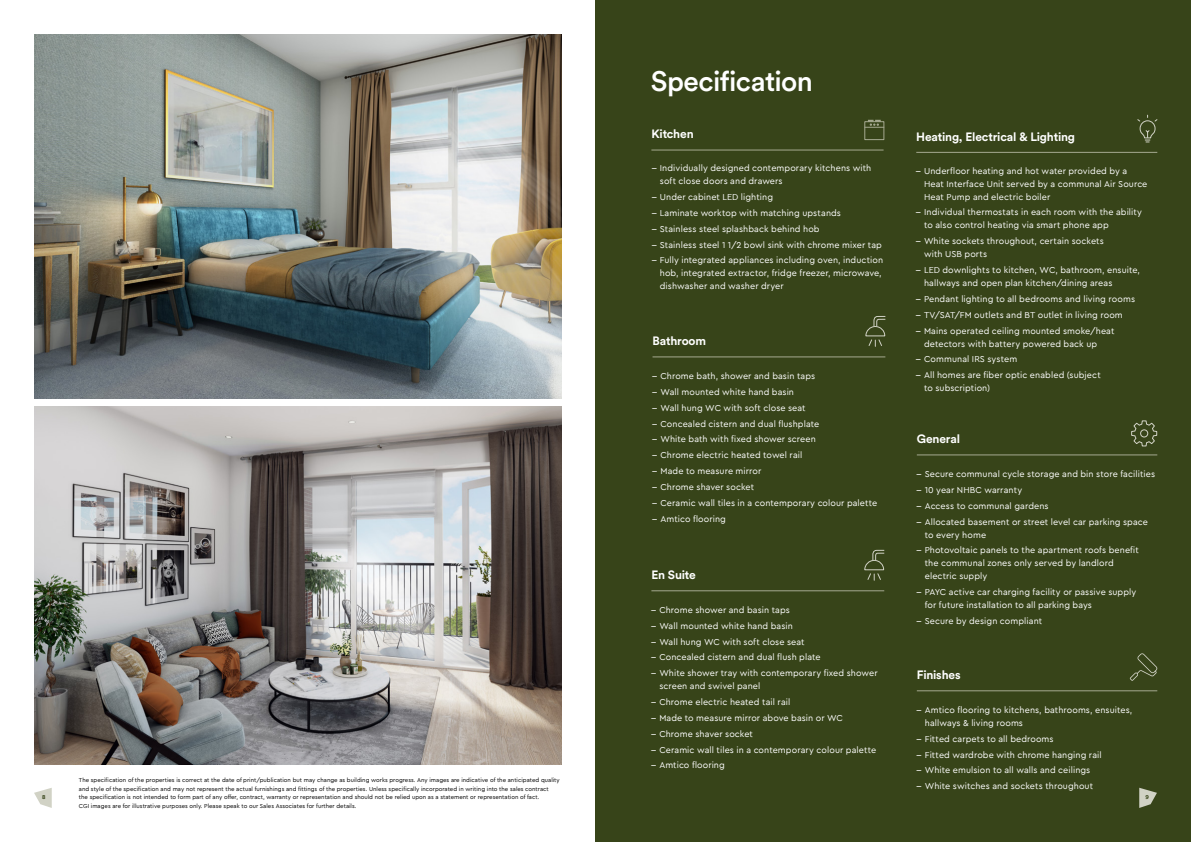
<style>
.page{position:relative;width:1191px;height:842px;background:#fff}
.page>*{position:absolute;margin:0;border:0;box-sizing:border-box;transform-origin:0 0}
.t1{font:500 28px "Circular Std";letter-spacing:-.02em;color:#fff}
.t2{font:700 12px "Circular Std";letter-spacing:-.015em;color:#fff}
.t3{font:9px/13px "Circular Std Regular";letter-spacing:.01em;color:#fff}
.t4{font:6px/8.5px "Circular Std Regular";color:#000}
.t5{font:700 6px "Circular Std";color:#374419}
.s1{font-family:"Circular Std"}
</style>
<div class="page">
<div style="left:595px;top:0;width:596px;height:842px;background:#374419"></div>
<hr style="left:651px;top:150px;width:232px;height:1px;background:#a5a990">
<div style="left:864px;top:121px;width:20px;height:19px;border:1px solid #a5a990"></div>
<svg style="left:864px;top:120px;width:20px;height:8px"></svg>
<hr style="left:916px;top:152px;width:241px;height:1px;background:#a5a990">
<svg style="left:1137px;top:115px;width:21px;height:28px"></svg>
<hr style="left:652px;top:356px;width:233px;height:1px;background:#a5a990">
<svg style="left:865px;top:316px;width:21px;height:30px"></svg>
<hr style="left:651px;top:590px;width:233px;height:1px;background:#a5a990">
<svg style="left:864px;top:550px;width:21px;height:30px"></svg>
<hr style="left:916px;top:454px;width:241px;height:1px;background:#a5a990">
<svg style="left:1131px;top:420px;width:26px;height:27px"></svg>
<hr style="left:916px;top:690px;width:241px;height:1px;background:#a5a990">
<svg style="left:1129px;top:653px;width:28px;height:28px"></svg>
<img style="left:34px;top:34px;width:527px;height:364px">
<img style="left:34px;top:407px;width:527px;height:357px">
<svg style="left:34px;top:788px;width:18px;height:20px"></svg>
<svg style="left:1139px;top:788px;width:18px;height:20px"></svg>
<h1 class="t1" style="left:651px;top:63px;width:164px">Specification</h1>
<h2 class="t2" style="left:651px;top:126px;width:44px">Kitchen</h2>
<p class="t3" style="left:660px;top:161px;width:213px;text-indent:-9px"><span class="s1">–</span> Individually designed contemporary kitchens with soft close doors and drawers</p>
<p class="t3" style="left:651px;top:190px;width:123px"><span class="s1">–</span> Under cabinet LED lighting</p>
<p class="t3" style="left:651px;top:206px;width:191px"><span class="s1">–</span> Laminate worktop with matching upstands</p>
<p class="t3" style="left:651px;top:222px;width:170px"><span class="s1">–</span> Stainless steel splashback behind hob</p>
<p class="t3" style="left:651px;top:238px;width:232px"><span class="s1">–</span> Stainless steel 1 1/2 bowl sink with chrome mixer tap</p>
<p class="t3" style="left:660px;top:253px;width:225px;text-indent:-9px"><span class="s1">–</span> Fully integrated appliances including oven, induction hob, integrated extractor, fridge freezer, microwave, dishwasher and washer dryer</p>
<h2 class="t2" style="left:916px;top:129px;width:160px">Heating, Electrical &amp; Lighting</h2>
<p class="t3" style="left:924px;top:164px;width:225px;text-indent:-9px"><span class="s1">–</span> Underfloor heating and hot water provided by a<br>Heat Interface Unit served by a communal Air Source<br>Heat Pump and electric boiler</p>
<p class="t3" style="left:924px;top:205px;width:219px;text-indent:-9px"><span class="s1">–</span> Individual thermostats in each room with the ability to also control heating via smart phone app</p>
<p class="t3" style="left:924px;top:234px;width:181px;text-indent:-9px"><span class="s1">–</span> White sockets throughout, certain sockets with USB ports</p>
<p class="t3" style="left:924px;top:263px;width:217px;text-indent:-9px"><span class="s1">–</span> LED downlights to kitchen, WC, bathroom, ensuite, hallways and open plan kitchen/dining areas</p>
<p class="t3" style="left:915px;top:292px;width:221px"><span class="s1">–</span> Pendant lighting to all bedrooms and living rooms</p>
<p class="t3" style="left:915px;top:308px;width:209px"><span class="s1">–</span> TV/SAT/FM outlets and BT outlet in living room</p>
<p class="t3" style="left:924px;top:324px;width:192px;text-indent:-9px"><span class="s1">–</span> Mains operated ceiling mounted smoke/heat detectors with battery powered back up</p>
<p class="t3" style="left:915px;top:352px;width:103px"><span class="s1">–</span> Communal IRS system</p>
<p class="t3" style="left:924px;top:368px;width:178px;text-indent:-9px"><span class="s1">–</span> All homes are fiber optic enabled (subject to subscription)</p>
<h2 class="t2" style="left:652px;top:333px;width:55px">Bathroom</h2>
<p class="t3" style="left:652px;top:369px;width:165px"><span class="s1">–</span> Chrome bath, shower and basin taps</p>
<p class="t3" style="left:652px;top:385px;width:144px"><span class="s1">–</span> Wall mounted white hand basin</p>
<p class="t3" style="left:652px;top:401px;width:155px"><span class="s1">–</span> Wall hung WC with soft close seat</p>
<p class="t3" style="left:652px;top:417px;width:169px"><span class="s1">–</span> Concealed cistern and dual flushplate</p>
<p class="t3" style="left:652px;top:432px;width:165px"><span class="s1">–</span> White bath with fixed shower screen</p>
<p class="t3" style="left:652px;top:448px;width:152px"><span class="s1">–</span> Chrome electric heated towel rail</p>
<p class="t3" style="left:652px;top:464px;width:111px"><span class="s1">–</span> Made to measure mirror</p>
<p class="t3" style="left:652px;top:480px;width:104px"><span class="s1">–</span> Chrome shaver socket</p>
<p class="t3" style="left:652px;top:496px;width:227px"><span class="s1">–</span> Ceramic wall tiles in a contemporary colour palette</p>
<p class="t3" style="left:652px;top:512px;width:76px"><span class="s1">–</span> Amtico flooring</p>
<h2 class="t2" style="left:916px;top:431px;width:45px">General</h2>
<p class="t3" style="left:916px;top:467px;width:240px"><span class="s1">–</span> Secure communal cycle storage and bin store facilities</p>
<p class="t3" style="left:916px;top:483px;width:107px"><span class="s1">–</span> 10 year NHBC warranty</p>
<p class="t3" style="left:916px;top:499px;width:134px"><span class="s1">–</span> Access to communal gardens</p>
<p class="t3" style="left:924px;top:515px;width:225px;text-indent:-9px"><span class="s1">–</span> Allocated basement or street level car parking space to every home</p>
<p class="t3" style="left:924px;top:543px;width:215px;text-indent:-9px"><span class="s1">–</span> Photovoltaic panels to the apartment roofs benefit the communal zones only served by landlord electric supply</p>
<p class="t3" style="left:924px;top:585px;width:213px;text-indent:-9px"><span class="s1">–</span> PAYC active car charging facility or passive supply for future installation to all parking bays</p>
<p class="t3" style="left:916px;top:614px;width:127px"><span class="s1">–</span> Secure by design compliant</p>
<h2 class="t2" style="left:651px;top:567px;width:46px">En Suite</h2>
<p class="t3" style="left:651px;top:603px;width:141px"><span class="s1">–</span> Chrome shower and basin taps</p>
<p class="t3" style="left:651px;top:619px;width:144px"><span class="s1">–</span> Wall mounted white hand basin</p>
<p class="t3" style="left:651px;top:635px;width:155px"><span class="s1">–</span> Wall hung WC with soft close seat</p>
<p class="t3" style="left:651px;top:650px;width:171px"><span class="s1">–</span> Concealed cistern and dual flush plate</p>
<p class="t3" style="left:659px;top:666px;width:220px;text-indent:-9px"><span class="s1">–</span> White shower tray with contemporary fixed shower screen and swivel panel</p>
<p class="t3" style="left:651px;top:695px;width:141px"><span class="s1">–</span> Chrome electric heated tail rail</p>
<p class="t3" style="left:651px;top:711px;width:194px"><span class="s1">–</span> Made to measure mirror above basin or WC</p>
<p class="t3" style="left:651px;top:727px;width:104px"><span class="s1">–</span> Chrome shaver socket</p>
<p class="t3" style="left:651px;top:743px;width:227px"><span class="s1">–</span> Ceramic wall tiles in a contemporary colour palette</p>
<p class="t3" style="left:651px;top:758px;width:76px"><span class="s1">–</span> Amtico flooring</p>
<h2 class="t2" style="left:916px;top:667px;width:45px">Finishes</h2>
<p class="t3" style="left:924px;top:703px;width:209px;text-indent:-9px"><span class="s1">–</span> Amtico flooring to kitchens, bathrooms, ensuites, hallways &amp; living rooms</p>
<p class="t3" style="left:916px;top:732px;width:139px"><span class="s1">–</span> Fitted carpets to all bedrooms</p>
<p class="t3" style="left:916px;top:748px;width:187px"><span class="s1">–</span> Fitted wardrobe with chrome hanging rail</p>
<p class="t3" style="left:916px;top:763px;width:176px"><span class="s1">–</span> White emulsion to all walls and ceilings</p>
<p class="t3" style="left:916px;top:779px;width:178px"><span class="s1">–</span> White switches and sockets throughout</p>
<p class="t4" style="left:79px;top:776px;width:482px">The specification of the properties is correct at the date of print/publication but may change as building works progress. Any images are indicative of the anticipated quality and style of the specification and may not represent the actual furnishings and fittings of the properties. Unless specifically incorporated in writing into the sales contract<br>the specification is not intended to form part of any offer, contract, warranty or representation and should not be relied upon as a statement or representation of fact.<br>CGI images are for illustrative purposes only. Please speak to our Sales Associates for further details.</p>
<p class="t5" style="left:42px;top:793px;width:5px">8</p>
<p class="t5" style="left:1145px;top:793px;width:5px">9</p>
</div>
